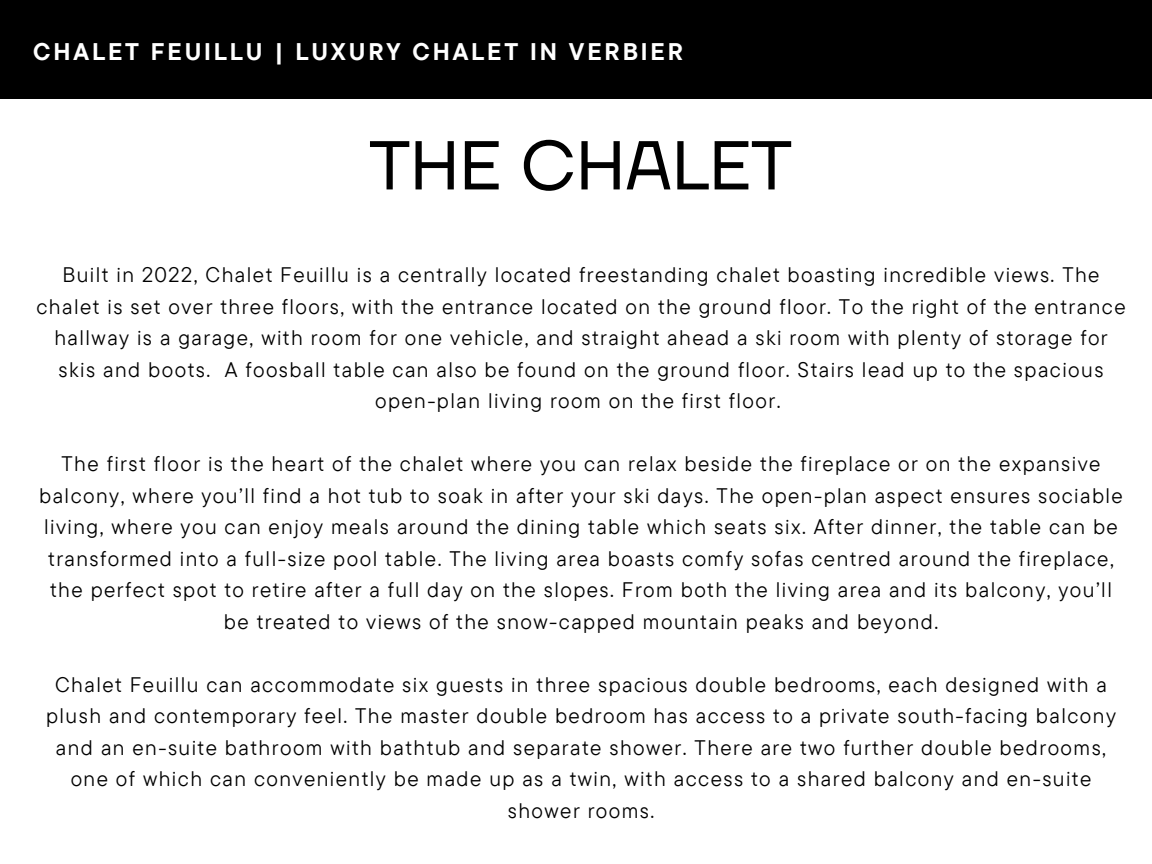
<style>
.page{position:relative;width:1152px;height:864px;background:#fff}
.page>*{position:absolute;margin:0;border:0;box-sizing:border-box;transform-origin:0 0}
.t1{font:69px "TT Firs Neue";color:#000}
.t2{font:700 24px "TT Commons Pro";letter-spacing:.12em;color:#fff}
.t3{font:21px/31.5px "TT Commons Pro";letter-spacing:.07em;color:#000;text-align:center}
.t4{font:18.15px "Montserrat";letter-spacing:.12em;color:#fff}
</style>
<div class="page">
<div style="left:0;top:0;width:1152px;height:98px;background:#000"></div>
<p class="t4" style="left:53px;top:30px;width:387px">DENT DE LION | CHALET OVERVIEW</p>
<h3 class="t2" style="left:33px;top:36px;width:651px">CHALET FEUILLU | LUXURY CHALET IN VERBIER</h3>
<h3 class="t1" style="left:369px;top:124px;width:424px">THE CHALET</h3>
<p class="t3" style="left:36px;top:259px;width:1091px">Built in 2022, Chalet Feuillu is a centrally located freestanding chalet boasting incredible views. The chalet is set over three floors, with the entrance located on the ground floor. To the right of the entrance hallway is a garage, with room for one vehicle, and straight ahead a ski room with plenty of storage for skis and boots. A foosball table can also be found on the ground floor. Stairs lead up to the spacious open-plan living room on the first floor.</p>
<h2 class="t3" style="left:39px;top:448px;width:1085px">The first floor is the heart of the chalet where you can relax beside the fireplace or on the expansive balcony, where you’ll find a hot tub to soak in after your ski days. The open-plan aspect ensures sociable living, where you can enjoy meals around the dining table which seats six. After dinner, the table can be transformed into a full-size pool table. The living area boasts comfy sofas centred around the fireplace, the perfect spot to retire after a full day on the slopes. From both the living area and its balcony, you’ll be treated to views of the snow-capped mountain peaks and beyond.</h2>
<h1 class="t3" style="left:46px;top:668px;width:1071px">Chalet Feuillu can accommodate six guests in three spacious double bedrooms, each designed with a plush and contemporary feel. The master double bedroom has access to a private south-facing balcony and an en-suite bathroom with bathtub and separate shower. There are two further double bedrooms, one of which can conveniently be made up as a twin, with access to a shared balcony and en-suite shower rooms.</h1>
</div>
